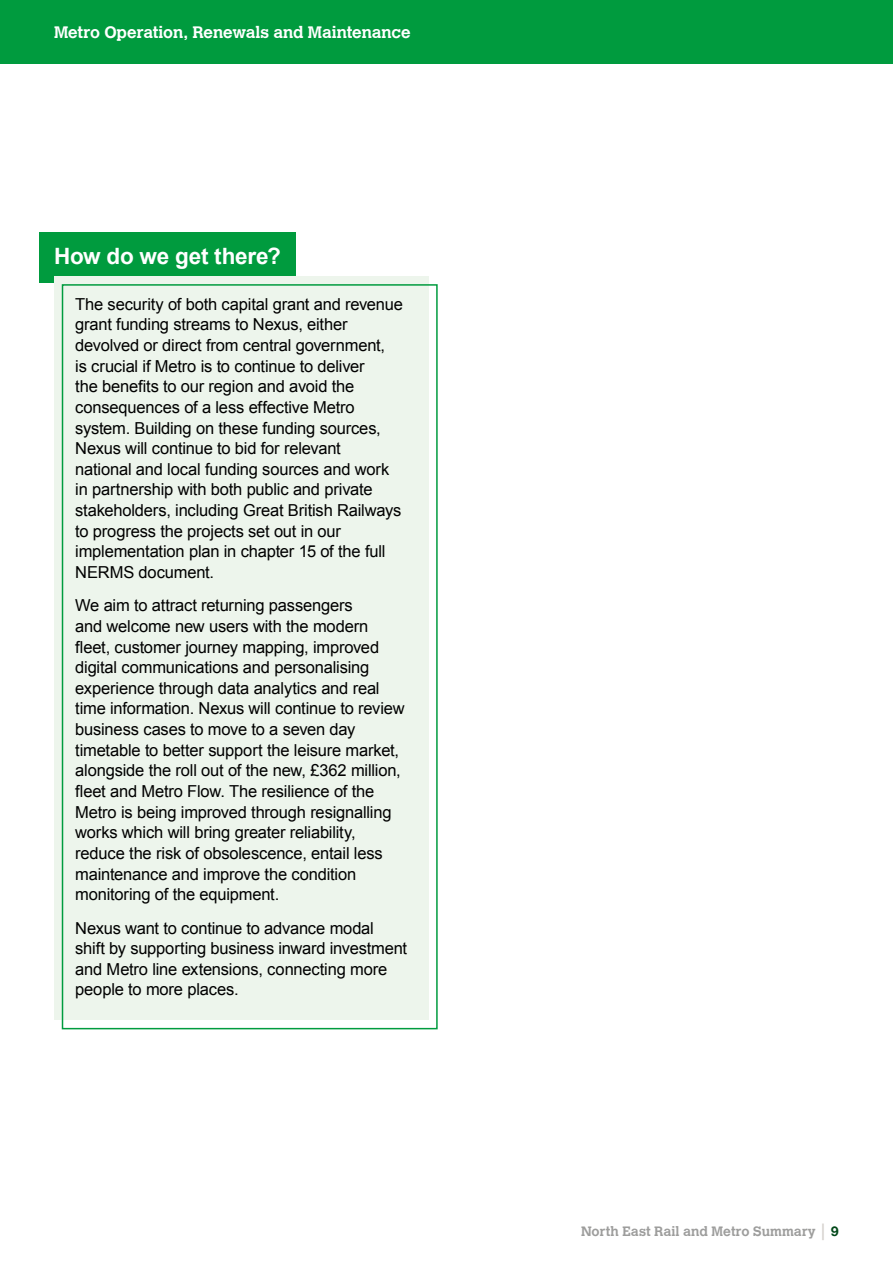
<style>
.page{position:relative;width:893px;height:1263px;background:#fff}
.page>*{position:absolute;margin:0;border:0;box-sizing:border-box;transform-origin:0 0}
.t1{font:700 22.5px "Arial";letter-spacing:-.01em;color:#fff}
.t2{font:16.5px/20.7px "Arial";letter-spacing:-.01em;color:#000}
.t3{font:700 16.5px "Calvert";letter-spacing:-.005em;color:#fff}
.t4{font:700 13.5px "Calvert";letter-spacing:.005em;color:#9d9d9c}
.s1{font-size:16.65px;color:#d4d0cc}
.s2{color:#004718}
</style>
<div class="page">
<div style="left:0;top:0;width:893px;height:64px;background:#009b3e"></div>
<div style="left:39px;top:232px;width:257px;height:51px;background:#009b3e"></div>
<div style="left:54px;top:276px;width:374px;height:744px;background:#edf5ec"></div>
<div style="left:62px;top:284px;width:376px;height:745px;border:2px solid #009b3e"></div>
<p class="t3" style="left:54px;top:21px;width:358px">Metro Operation, Renewals and Maintenance</p>
<h1 class="t1" style="left:54px;top:241px;width:228px">How do we get there?</h1>
<p class="t2" style="left:75px;top:294px;width:329px">The security of both capital grant and revenue grant funding streams to Nexus, either devolved or direct from central government,<br>is crucial if Metro is to continue to deliver<br>the benefits to our region and avoid the consequences of a less effective Metro system. Building on these funding sources, Nexus will continue to bid for relevant<br>national and local funding sources and work in partnership with both public and private stakeholders, including Great British Railways to progress the projects set out in our implementation plan in chapter 15 of the full NERMS document.</p>
<p class="t2" style="left:75px;top:595px;width:331px">We aim to attract returning passengers<br>and welcome new users with the modern fleet, customer journey mapping, improved digital communications and personalising experience through data analytics and real time information. Nexus will continue to review business cases to move to a seven day timetable to better support the leisure market, alongside the roll out of the new, £362 million, fleet and Metro Flow. The resilience of the Metro is being improved through resignalling works which will bring greater reliability, reduce the risk of obsolescence, entail less maintenance and improve the condition monitoring of the equipment.</p>
<p class="t2" style="left:75px;top:917px;width:333px">Nexus want to continue to advance modal shift by supporting business inward investment and Metro line extensions, connecting more people to more places.</p>
<p class="t4" style="left:581px;top:1222px;width:259px">North East Rail and Metro Summary <span class="s1">|</span> <span class="s2">9</span></p>
</div>
